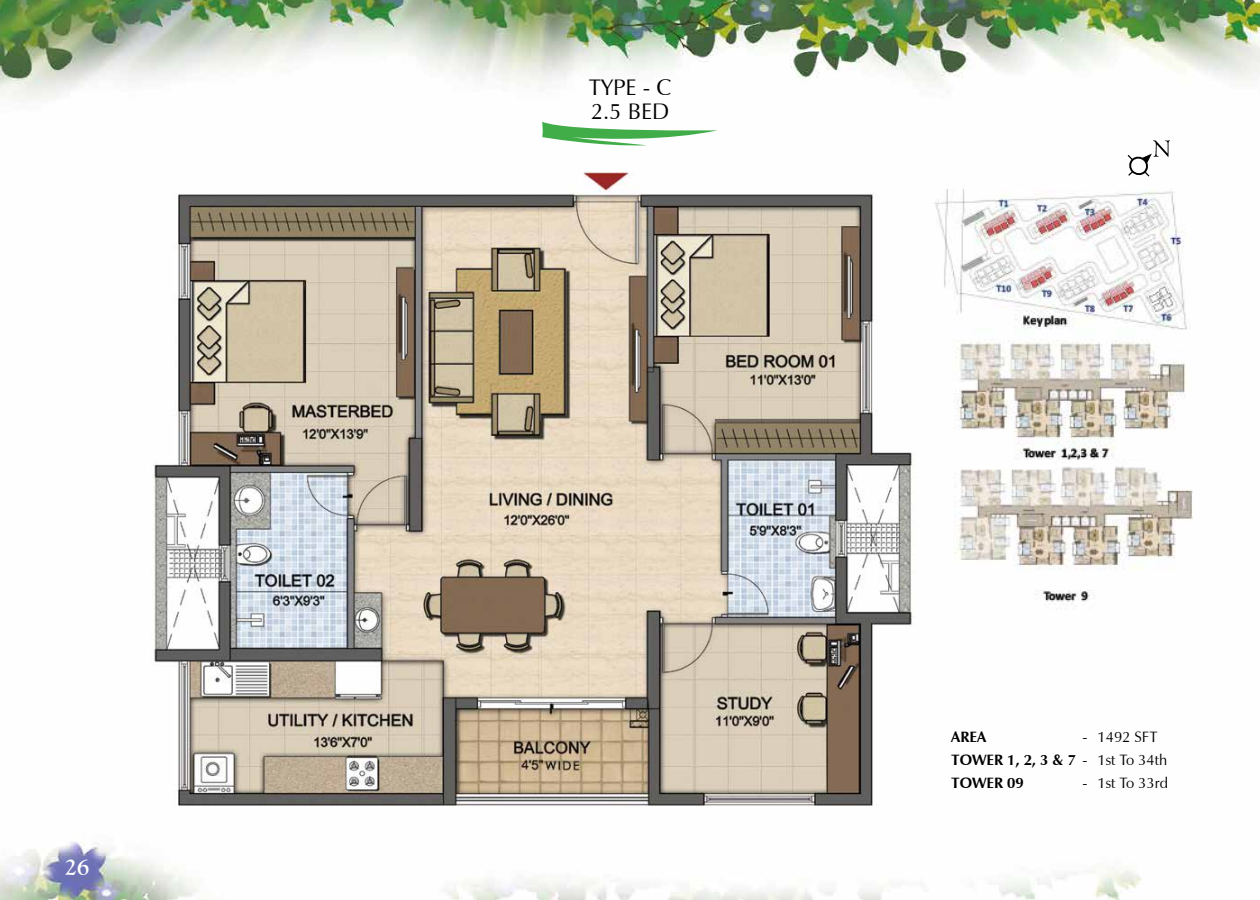
<style>
.page{position:relative;width:1260px;height:900px;background:#fff}
.page>*{position:absolute;margin:0;border:0;box-sizing:border-box;transform-origin:0 0}
.t1{font:22.5px/23.5px "Zapf Humanist 601 BT";color:#000}
.t2{font:700 22.5px "Goudy Old Style BT";color:#fff}
.t3{font:700 15px/23px "Zapf Humanist 601 BT";color:#000}
.t4{font:15px "Zapf Humanist 601 BT";color:#000}
.s1{font-weight:400}
</style>
<div class="page">
<img style="left:0;top:0;width:1260px;height:900px">
<img style="left:152px;top:172px;width:763px;height:657px">
<svg style="left:542px;top:122px;width:176px;height:25px"></svg>
<img style="left:935px;top:189px;width:257px;height:420px">
<svg style="left:1126px;top:140px;width:44px;height:38px"></svg>
<h1 class="t2" style="left:65px;top:853px;width:26px">26</h1>
<h1 class="t1" style="left:589px;top:76px;width:84px">TYPE - C<br>2.5 BED</h1>
<p class="t3" style="left:951px;top:725px;width:36px">AREA</p>
<p class="t3" style="left:951px;top:725px;width:218px;text-indent:131px"><span class="s1">- 1492 SFT<br></span>TOWER 1, 2, 3 &amp; 7 <span class="s1">- 1st To 34th<br></span>TOWER 09</p>
<p class="t4" style="left:1083px;top:774px;width:87px">- 1st To 33rd</p>
</div>
